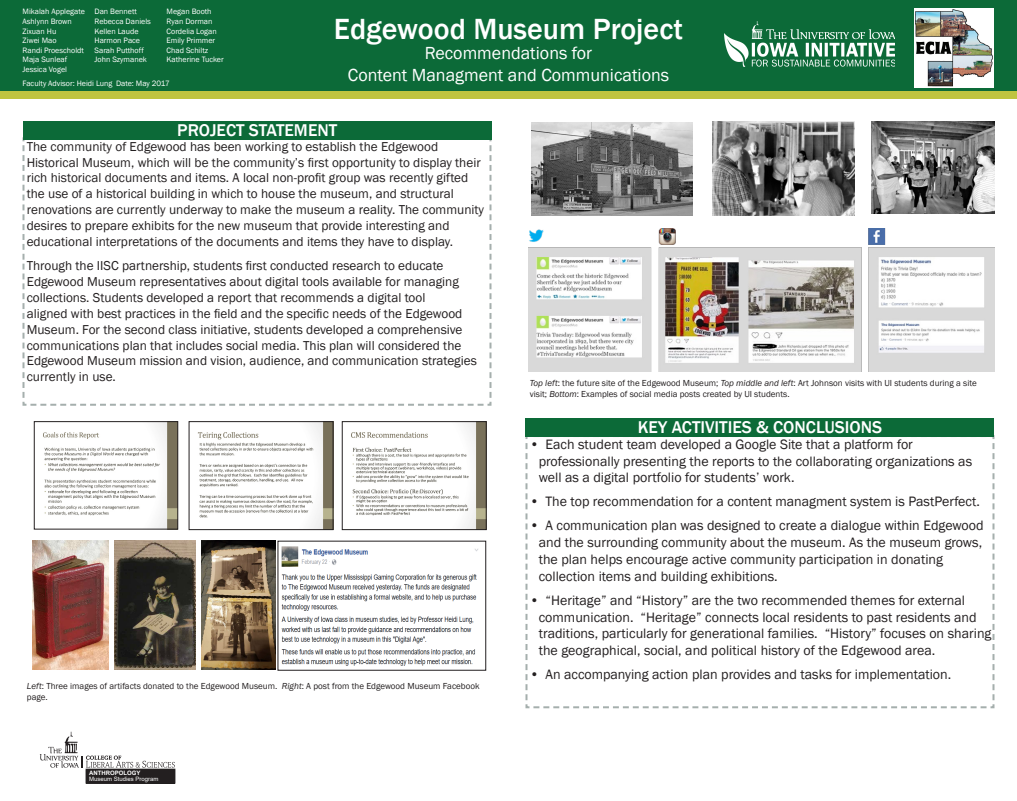
<style>
.page{position:relative;width:1017px;height:801px;background:#fff}
.page>*{position:absolute;margin:0;border:0;box-sizing:border-box;transform-origin:0 0}
.t1{font:500 30px "Franklin Gothic";color:#fff}
.t2{font:18px "Franklin Gothic";color:#fff}
.t3{font:500 17.5px "Franklin Gothic";color:#fff}
.t4{font:14px/16.8px "Franklin Gothic";color:#231f20}
.t5{font:13.25px/15.9px "Franklin Gothic";color:#231f20}
.t6{font:9px/10.8px "Franklin Gothic";color:#231f20}
.t7{font:8px "Franklin Gothic";color:#fff}
.t8{font:6px "Arial";color:#fff}
.t9{font:700 6px "Arial";color:#fff}
.s1{font-style:italic}
</style>
<div class="page">
<svg style="left:22px;top:137px;width:470px;height:269px"></svg>
<div style="left:0;top:0;width:1017px;height:94px;background:#0c6a38"></div>
<img style="left:725px;top:22px;width:170px;height:44px">
<svg style="left:40px;top:732px;width:135px;height:52px"></svg>
<div style="left:0;top:91px;width:1017px;height:7px;background:#bfc440"></div>
<div style="left:23px;top:122px;width:469px;height:18px;background:#0c6a38"></div>
<svg style="left:525px;top:434px;width:470px;height:275px"></svg>
<div style="left:526px;top:418px;width:468px;height:19px;background:#0c6a38"></div>
<img style="left:914px;top:8px;width:80px;height:79px">
<img style="left:529px;top:228px;width:465px;height:143px">
<img style="left:712px;top:122px;width:143px;height:94px">
<img style="left:872px;top:122px;width:122px;height:92px">
<img style="left:531px;top:122px;width:161px;height:94px">
<img style="left:43px;top:423px;width:133px;height:104px">
<div style="left:34px;top:421px;width:144px;height:108px;border:1px solid #231f20"></div>
<img style="left:197px;top:423px;width:134px;height:105px">
<div style="left:189px;top:421px;width:144px;height:109px;border:1px solid #231f20"></div>
<img style="left:351px;top:423px;width:133px;height:105px">
<div style="left:342px;top:421px;width:144px;height:109px;border:1px solid #231f20"></div>
<img style="left:281px;top:546px;width:197px;height:120px">
<div style="left:86px;top:769px;width:89px;height:14px;background:#231f20"></div>
<img style="left:32px;top:541px;width:77px;height:129px">
<img style="left:114px;top:541px;width:82px;height:129px">
<img style="left:201px;top:541px;width:74px;height:129px">
<p class="t7" style="left:23px;top:7px;width:116px">Mikalah Applegate Dan Bennett</p>
<p class="t7" style="left:167px;top:7px;width:47px">Megan Booth</p>
<p class="t7" style="left:23px;top:16px;width:51px">Ashlynn Brown</p>
<p class="t7" style="left:95px;top:16px;width:58px">Rebecca Daniels</p>
<p class="t7" style="left:167px;top:16px;width:47px">Ryan Dorman</p>
<p class="t7" style="left:23px;top:26px;width:35px">Zixuan Hu</p>
<p class="t7" style="left:95px;top:26px;width:46px">Kellen Laude</p>
<p class="t7" style="left:167px;top:26px;width:52px">Cordelia Logan</p>
<p class="t7" style="left:23px;top:36px;width:36px">Ziwei Mao</p>
<p class="t7" style="left:95px;top:36px;width:47px">Harmon Pace</p>
<p class="t7" style="left:167px;top:36px;width:50px">Emily Primmer</p>
<p class="t7" style="left:23px;top:45px;width:63px">Randi Proescholdt</p>
<p class="t7" style="left:95px;top:45px;width:51px">Sarah Putthoff</p>
<p class="t7" style="left:167px;top:45px;width:43px">Chad Schiltz</p>
<p class="t7" style="left:23px;top:55px;width:46px">Maja Sunleaf</p>
<p class="t7" style="left:95px;top:55px;width:54px">John Szymanek</p>
<p class="t7" style="left:167px;top:55px;width:59px">Katherine Tucker</p>
<p class="t7" style="left:23px;top:64px;width:46px">Jessica Vogel</p>
<p class="t7" style="left:22px;top:79px;width:91px">Faculty Advisor: Heidi Lung</p>
<p class="t7" style="left:116px;top:79px;width:55px">Date: May 2017</p>
<p class="t3" style="left:177px;top:120px;width:161px">PROJECT STATEMENT</p>
<p class="t1" style="left:334px;top:10px;width:351px">Edgewood Museum Project</p>
<p class="t2" style="left:425px;top:42px;width:169px">Recommendations for</p>
<p class="t2" style="left:348px;top:63px;width:323px">Content Managment and Communications</p>
<p class="t5" style="left:27px;top:139px;width:459px">The community of Edgewood has been working to establish the Edgewood Historical Museum, which will be the community’s first opportunity to display their rich historical documents and items. A local non-profit group was recently gifted the use of a historical building in which to house the museum, and structural renovations are currently underway to make the museum a reality. The community desires to prepare exhibits for the new museum that provide interesting and educational interpretations of the documents and items they have to display.</p>
<p class="t5" style="left:27px;top:258px;width:452px">Through the IISC partnership, students first conducted research to educate Edgewood Museum representatives about digital tools available for managing collections. Students developed a report that recommends a digital tool<br>aligned with best practices in the field and the specific needs of the Edgewood Museum. For the second class initiative, students developed a comprehensive communications plan that includes social media. This plan will considered the Edgewood Museum mission and vision, audience, and communication strategies currently in use.</p>
<p class="t6" style="left:27px;top:681px;width:454px"><span class="s1">Left</span>: Three images of artifacts donated to the Edgewood Museum. <span class="s1">Right</span>: A post from the Edgewood Museum Facebook page.</p>
<p class="t9" style="left:89px;top:769px;width:53px">ANTHROPOLOGY</p>
<p class="t8" style="left:89px;top:775px;width:71px">Museum Studies Program</p>
<p class="t6" style="left:530px;top:378px;width:448px"><span class="s1">Top left</span>: the future site of the Edgewood Museum; <span class="s1">Top middle and left</span>: Art Johnson visits with UI students during a site visit; <span class="s1">Bottom</span>: Examples of social media posts created by UI students.</p>
<p class="t3" style="left:638px;top:417px;width:246px">KEY ACTIVITIES &amp; CONCLUSIONS</p>
<p class="t4" style="left:539px;top:436px;width:435px;text-indent:-9px">• Each student team developed a Google Site that a platform for professionally presenting the reports to the collaborating organizations as well as a digital portfolio for students’ work.</p>
<p class="t4" style="left:530px;top:494px;width:452px">• The top recommendation for a content managment system is PastPerfect.</p>
<p class="t4" style="left:539px;top:518px;width:446px;text-indent:-9px">• A communication plan was designed to create a dialogue within Edgewood and the surrounding community about the museum. As the museum grows, the plan helps encourage active community participation in donating collection items and building exhibitions.</p>
<p class="t4" style="left:539px;top:592px;width:454px;text-indent:-9px">• “Heritage” and “History” are the two recommended themes for external communication. “Heritage” connects local residents to past residents and traditions, particularly for generational families. “History” focuses on sharing the geographical, social, and political history of the Edgewood area.</p>
<p class="t4" style="left:530px;top:667px;width:423px">• An accompanying action plan provides and tasks for implementation.</p>
</div>
